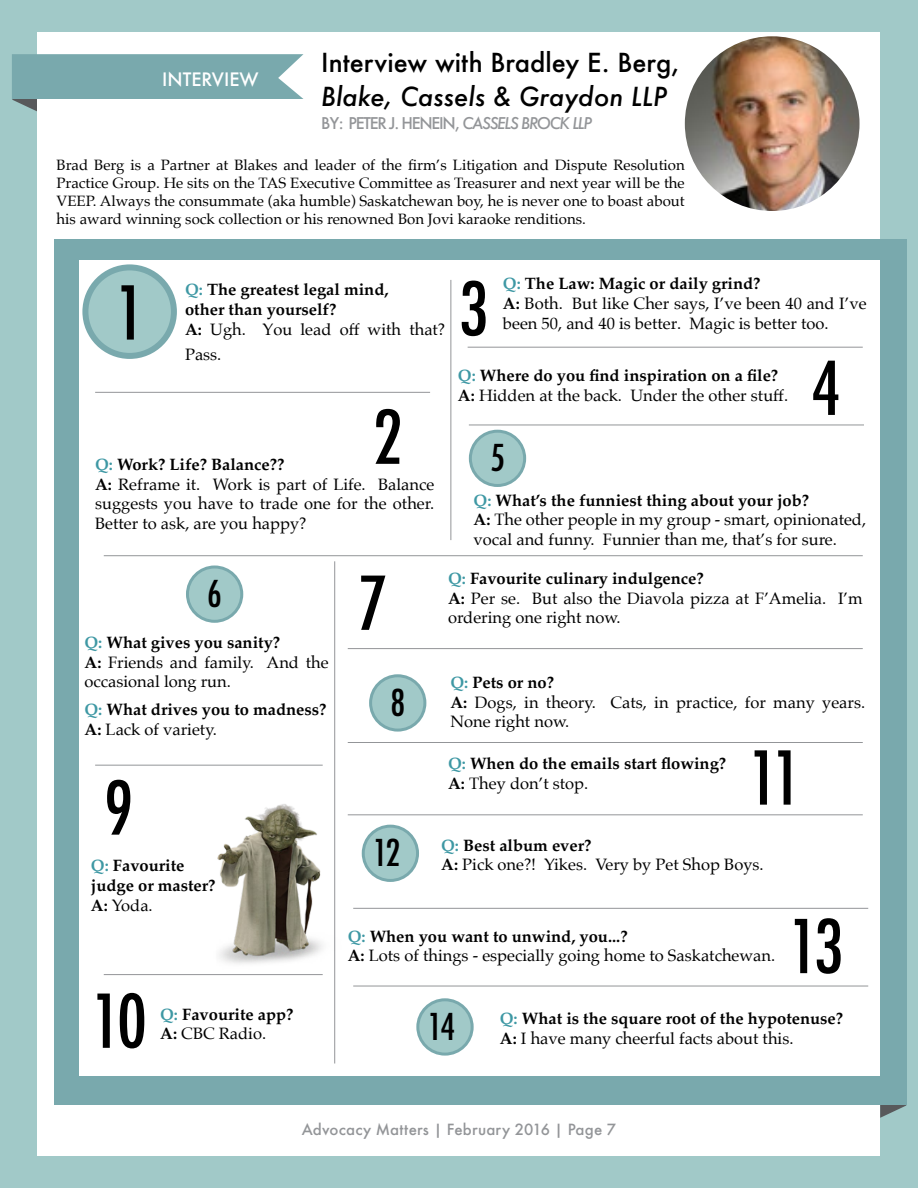
<style>
.page{position:relative;width:918px;height:1188px;background:#a1c9c8}
.page>*{position:absolute;margin:0;border:0;box-sizing:border-box;transform-origin:0 0}
.t1{font:500 condensed 72px "Futura";color:#000}
.t2{font:500 condensed 36px "Futura";color:#000}
.t3{font:500 25.5px "Futura";color:#000}
.t4{font:italic 500 25.5px "Futura";color:#000}
.t5{font:500 18px "Futura";color:#fff}
.t6{font:16.5px/19.8px "Palatino";color:#000}
.t7{font:700 16.5px/19.8px "Palatino";color:#000}
.t8{font:500 15.75px "Futura";letter-spacing:-.08em;color:#939598}
.t9{font:15px/18px "Palatino";color:#000;text-align:justify}
.t10{font:500 15px "Futura";letter-spacing:.015em;color:#939598}
.s1{font-style:italic}
.s2{color:#3e98a4}
.s3{font-weight:400}
.s4{font-weight:700;color:#3e98a4}
.s5{font-weight:700}
</style>
<div class="page">
<div style="left:38px;top:32px;width:842px;height:1124px;background:#fff"></div>
<svg style="left:12px;top:54px;width:291px;height:58px"></svg>
<svg style="left:880px;top:1105px;width:27px;height:13px"></svg>
<div style="left:54px;top:240px;width:853px;height:865px;background:#79a9ad"></div>
<div style="left:80px;top:260px;width:800px;height:816px;background:#fff"></div>
<div style="left:85px;top:267px;width:89px;height:89px;background:#a1c9c8;border-radius:50%"></div>
<div style="left:82px;top:264px;width:95px;height:95px;border:6px solid #79a9ad;border-radius:50%"></div>
<div style="left:187px;top:567px;width:55px;height:54px;background:#a1c9c8;border-radius:50%"></div>
<div style="left:186px;top:566px;width:57px;height:57px;border:3px solid #79a9ad;border-radius:50%"></div>
<div style="left:470px;top:431px;width:55px;height:54px;background:#a1c9c8;border-radius:50%"></div>
<div style="left:469px;top:430px;width:57px;height:57px;border:3px solid #79a9ad;border-radius:50%"></div>
<div style="left:418px;top:1000px;width:54px;height:54px;background:#a1c9c8;border-radius:50%"></div>
<div style="left:416px;top:998px;width:58px;height:58px;border:3px solid #79a9ad;border-radius:50%"></div>
<hr style="left:104px;top:555px;width:759px;height:1px;background:#939598">
<hr style="left:104px;top:974px;width:219px;height:1px;background:#939598">
<hr style="left:468px;top:347px;width:395px;height:1px;background:#939598">
<hr style="left:348px;top:742px;width:515px;height:1px;background:#939598">
<hr style="left:451px;top:280px;width:1px;height:260px;background:#939598">
<hr style="left:334px;top:561px;width:1px;height:503px;background:#939598">
<hr style="left:469px;top:425px;width:395px;height:1px;background:#939598">
<hr style="left:95px;top:392px;width:335px;height:1px;background:#939598">
<div style="left:371px;top:676px;width:54px;height:54px;background:#a1c9c8;border-radius:50%"></div>
<div style="left:369px;top:674px;width:57px;height:58px;border:3px solid #79a9ad;border-radius:50%"></div>
<div style="left:363px;top:826px;width:55px;height:54px;background:#a1c9c8;border-radius:50%"></div>
<div style="left:362px;top:825px;width:57px;height:57px;border:3px solid #79a9ad;border-radius:50%"></div>
<hr style="left:95px;top:765px;width:228px;height:1px;background:#939598">
<hr style="left:348px;top:814px;width:515px;height:1px;background:#939598">
<hr style="left:353px;top:908px;width:515px;height:1px;background:#939598">
<hr style="left:353px;top:986px;width:515px;height:1px;background:#939598">
<hr style="left:348px;top:648px;width:515px;height:1px;background:#939598">
<img style="left:685px;top:36px;width:175px;height:175px;border-radius:87px">
<img style="left:217px;top:803px;width:146px;height:167px">
<h3 class="t3" style="left:321px;top:45px;width:360px">Interview with Bradley E. Berg,</h3>
<h3 class="t4" style="left:321px;top:79px;width:348px">Blake, Cassels &amp; Graydon LLP</h3>
<p class="t8" style="left:321px;top:112px;width:273px">BY: PETER J. HENEIN, <span class="s1">CASSELS BROCK LLP</span></p>
<p class="t9" style="left:57px;top:156px;width:630px">Brad Berg is a Partner at Blakes and leader of the firm’s Litigation and Dispute Resolution Practice Group. He sits on the TAS Executive Committee as Treasurer and next year will be the VEEP. Always the consummate (aka humble) Saskatchewan boy, he is never one to boast about his award winning sock collection or his renowned Bon Jovi karaoke renditions.</p>
<p class="t5" style="left:162px;top:66px;width:98px">INTERVIEW</p>
<h1 class="t1" style="left:115px;top:267px;width:31px">1</h1>
<p class="t7" style="left:185px;top:279px;width:262px"><span class="s2">Q:</span> The greatest legal mind,<br>other than yourself?<br>A: <span class="s3">Ugh. You lead off with that?</span></p>
<p class="t6" style="left:185px;top:345px;width:38px">Pass.</p>
<h1 class="t1" style="left:373px;top:391px;width:31px">2</h1>
<p class="t6" style="left:95px;top:454px;width:341px"><span class="s4">Q:</span> <span class="s5">Work? Life? Balance??<br>A:</span> Reframe it. Work is part of Life. Balance suggests you have to trade one for the other.<br>Better to ask, are you happy?</p>
<p class="t6" style="left:503px;top:274px;width:365px"><span class="s4">Q:</span> <span class="s5">The Law: Magic or daily grind?<br>A:</span> Both. But like Cher says, I’ve been 40 and I’ve been 50, and 40 is better. Magic is better too.</p>
<p class="t7" style="left:458px;top:365px;width:332px"><span class="s2">Q:</span> Where do you find inspiration on a file?<br>A: <span class="s3">Hidden at the back. Under the other stuff.</span></p>
<h1 class="t1" style="left:459px;top:263px;width:31px">3</h1>
<h1 class="t1" style="left:811px;top:342px;width:31px">4</h1>
<h2 class="t2" style="left:490px;top:435px;width:16px">5</h2>
<p class="t6" style="left:474px;top:490px;width:394px"><span class="s4">Q:</span> <span class="s5">What’s the funniest thing about your job?<br>A:</span> The other people in my group - smart, opinionated, vocal and funny. Funnier than me, that’s for sure.</p>
<h2 class="t2" style="left:207px;top:570px;width:16px">6</h2>
<p class="t6" style="left:85px;top:632px;width:246px"><span class="s4">Q:</span> <span class="s5">What gives you sanity?<br>A:</span> Friends and family. And the occasional long run.</p>
<p class="t7" style="left:85px;top:699px;width:243px"><span class="s2">Q:</span> What drives you to madness?<br>A: <span class="s3">Lack of variety.</span></p>
<h1 class="t1" style="left:104px;top:762px;width:31px">9</h1>
<p class="t7" style="left:91px;top:855px;width:126px"><span class="s2">Q:</span> Favourite judge or master?<br>A: <span class="s3">Yoda.</span></p>
<h1 class="t1" style="left:91px;top:975px;width:57px">10</h1>
<p class="t7" style="left:160px;top:1004px;width:135px"><span class="s2">Q:</span> Favourite app?<br>A: <span class="s3">CBC Radio.</span></p>
<h1 class="t1" style="left:358px;top:557px;width:31px">7</h1>
<h2 class="t2" style="left:390px;top:679px;width:16px">8</h2>
<h2 class="t2" style="left:373px;top:830px;width:29px">12</h2>
<p class="t6" style="left:448px;top:568px;width:416px"><span class="s4">Q:</span> <span class="s5">Favourite culinary indulgence?<br>A:</span> Per se. But also the Diavola pizza at F’Amelia. I’m ordering one right now.</p>
<p class="t6" style="left:450px;top:672px;width:416px"><span class="s4">Q:</span> <span class="s5">Pets or no?<br>A:</span> Dogs, in theory. Cats, in practice, for many years.<br>None right now.</p>
<p class="t7" style="left:448px;top:753px;width:280px"><span class="s2">Q:</span> When do the emails start flowing?<br>A: <span class="s3">They don’t stop.</span></p>
<h1 class="t1" style="left:748px;top:732px;width:55px">11</h1>
<p class="t6" style="left:441px;top:835px;width:324px"><span class="s4">Q:</span> <span class="s5">Best album ever?<br>A:</span> Pick one?! Yikes. Very by Pet Shop Boys.</p>
<p class="t6" style="left:348px;top:926px;width:429px"><span class="s4">Q:</span> <span class="s5">When you want to unwind, you...?<br>A:</span> Lots of things - especially going home to Saskatchewan.</p>
<h1 class="t1" style="left:788px;top:900px;width:57px">13</h1>
<h2 class="t2" style="left:428px;top:1003px;width:29px">14</h2>
<p class="t7" style="left:500px;top:1008px;width:345px"><span class="s2">Q:</span> What is the square root of the hypotenuse?<br>A: <span class="s3">I have many cheerful facts about this.</span></p>
<p class="t10" style="left:302px;top:1119px;width:316px">Advocacy Matters | February 2016 | Page 7</p>
</div>
